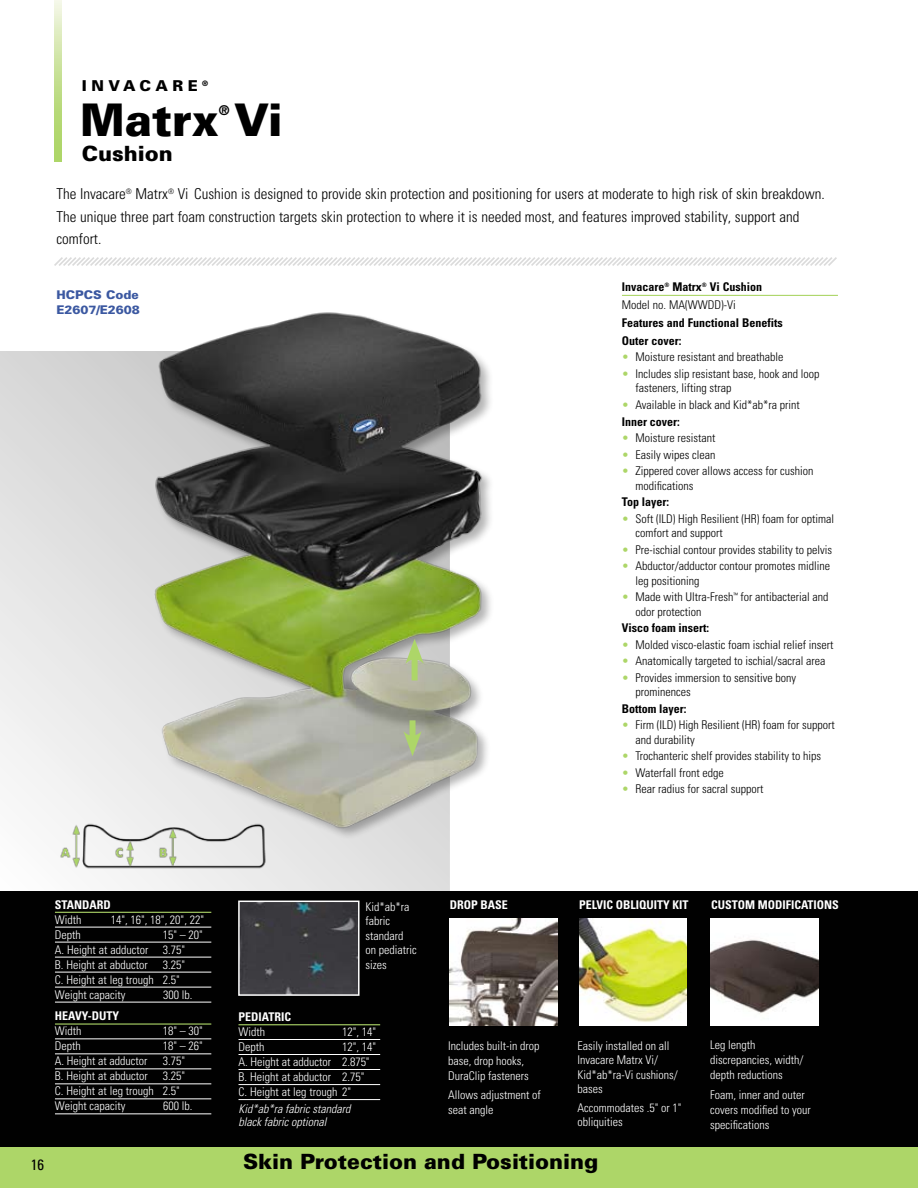
<style>
.page{position:relative;width:918px;height:1188px;background:#fff}
.page>*{position:absolute;margin:0;border:0;box-sizing:border-box;transform-origin:0 0}
.t1{font:900 45px "Univers";letter-spacing:-.005em;color:#000}
.t2{font:900 21px "Univers";color:#000}
.t3{font:300 condensed 15px/22.5px "Univers";color:#000}
.t4{font:900 15px "Univers";letter-spacing:.3em;color:#000}
.t5{font:condensed 15px "Univers";color:#000}
.t6{font:900 13.5px "Univers";color:#000}
.t7{font:300 condensed 12px/14.4px "Univers";color:#000}
.t8{font:300 condensed 12px/15px "Univers";color:#fff}
.t9{font:700 condensed 12px/18.3px "Univers";color:#000}
.t10{font:700 condensed 12px "Univers";color:#fff}
.t11{font:italic 300 condensed 12px/13.5px "Univers";color:#fff}
.t12{font:900 12px/15px "Univers";color:#3b58a1}
.s1{font-weight:300}
.s2{color:#add668}
.s3{font-weight:700}
</style>
<div class="page">
<div style="left:0;top:891px;width:918px;height:297px;background:#010101"></div>
<svg style="left:0;top:351px;width:450px;height:540px"></svg>
<svg style="left:54px;top:257px;width:783px;height:9px"></svg>
<svg style="left:55px;top:0;width:7px;height:161px"></svg>
<hr style="left:622px;top:295px;width:216px;height:1px;background:#add668">
<img style="left:149px;top:312px;width:342px;height:526px">
<hr style="left:55px;top:912px;width:156px;height:1px;background:#add668">
<hr style="left:55px;top:927px;width:156px;height:1px;background:#fff">
<hr style="left:55px;top:942px;width:156px;height:1px;background:#fff">
<hr style="left:55px;top:957px;width:156px;height:1px;background:#fff">
<hr style="left:55px;top:972px;width:156px;height:1px;background:#fff">
<hr style="left:55px;top:987px;width:156px;height:1px;background:#fff">
<hr style="left:55px;top:1002px;width:156px;height:1px;background:#fff">
<hr style="left:55px;top:1023px;width:156px;height:2px;background:#add668">
<hr style="left:55px;top:1038px;width:156px;height:1px;background:#fff">
<hr style="left:55px;top:1053px;width:156px;height:1px;background:#fff">
<hr style="left:55px;top:1068px;width:156px;height:1px;background:#fff">
<hr style="left:55px;top:1083px;width:156px;height:1px;background:#fff">
<hr style="left:55px;top:1098px;width:156px;height:1px;background:#fff">
<hr style="left:55px;top:1113px;width:156px;height:1px;background:#fff">
<img style="left:241px;top:904px;width:116px;height:89px">
<div style="left:238px;top:901px;width:122px;height:95px;border:2px solid #fff"></div>
<hr style="left:239px;top:1024px;width:141px;height:1px;background:#add668">
<hr style="left:239px;top:1039px;width:141px;height:1px;background:#fff">
<hr style="left:239px;top:1054px;width:141px;height:1px;background:#fff">
<hr style="left:239px;top:1069px;width:141px;height:1px;background:#fff">
<hr style="left:239px;top:1084px;width:141px;height:1px;background:#fff">
<hr style="left:239px;top:1099px;width:141px;height:1px;background:#fff">
<img style="left:450px;top:918px;width:108px;height:108px">
<img style="left:579px;top:918px;width:108px;height:108px">
<img style="left:711px;top:918px;width:107px;height:108px">
<div style="left:410px;top:720px;width:6px;height:21px;background:#add668"></div>
<svg style="left:403px;top:731px;width:19px;height:25px"></svg>
<div style="left:412px;top:654px;width:6px;height:26px;background:#add668"></div>
<svg style="left:405px;top:639px;width:19px;height:25px"></svg>
<img style="left:53px;top:816px;width:219px;height:58px">
<div style="left:0;top:1148px;width:918px;height:40px;background:#add668"></div>
<p class="t4" style="left:82px;top:76px;width:128px">INVACARE <sup>®</sup></p>
<h1 class="t1" style="left:80px;top:92px;width:204px">Matrx Vi</h1>
<p class="t6" style="left:219px;top:102px;width:12px">®</p>
<h2 class="t2" style="left:82px;top:141px;width:93px">Cushion</h2>
<p class="t3" style="left:56px;top:183px;width:770px">The Invacare<sup>®</sup> Matrx<sup>®</sup> Vi Cushion is designed to provide skin protection and positioning for users at moderate to high risk of skin breakdown.<br>The unique three part foam construction targets skin protection to where it is needed most, and features improved stability, support and comfort.</p>
<p class="t9" style="left:622px;top:277px;width:142px">Invacare<sup>®</sup> Matrx<sup>®</sup> Vi Cushion<br><span class="s1">Model no. MA(WWDD)-Vi</span></p>
<p class="t9" style="left:622px;top:314px;width:162px;line-height:17.7px">Features and Functional Benefits<br>Outer cover:</p>
<p class="t7" style="left:622px;top:350px;width:163px"><span class="s2">•</span> Moisture resistant and breathable</p>
<p class="t7" style="left:635px;top:367px;width:185px;text-indent:-14px"><span class="s2">•</span> Includes slip resistant base, hook and loop fasteners, lifting strap</p>
<p class="t7" style="left:622px;top:397px;width:179px;line-height:16.5px"><span class="s2">•</span> Available in black and Kid*ab*ra print<br><span class="s3">Inner cover:</span></p>
<p class="t7" style="left:622px;top:431px;width:95px"><span class="s2">•</span> Moisture resistant</p>
<p class="t7" style="left:622px;top:447px;width:95px"><span class="s2">•</span> Easily wipes clean</p>
<p class="t7" style="left:635px;top:464px;width:179px;text-indent:-14px"><span class="s2">•</span> Zippered cover allows access for cushion modifications</p>
<p class="t9" style="left:622px;top:493px;width:49px">Top layer:</p>
<p class="t7" style="left:635px;top:511px;width:200px;text-indent:-14px"><span class="s2">•</span> Soft (ILD) High Resilient (HR) foam for optimal comfort and support</p>
<p class="t7" style="left:622px;top:542px;width:212px"><span class="s2">•</span> Pre-ischial contour provides stability to pelvis</p>
<p class="t7" style="left:635px;top:559px;width:196px;text-indent:-14px"><span class="s2">•</span> Abductor/adductor contour promotes midline leg positioning</p>
<p class="t7" style="left:635px;top:590px;width:194px;text-indent:-13px"><span class="s2">•</span> Made with Ultra-Fresh<sup>™</sup> for antibacterial and odor protection</p>
<p class="t9" style="left:622px;top:619px;width:89px">Visco foam insert:</p>
<p class="t7" style="left:622px;top:637px;width:213px"><span class="s2">•</span> Molded visco-elastic foam ischial relief insert</p>
<p class="t7" style="left:622px;top:654px;width:205px"><span class="s2">•</span> Anatomically targeted to ischial/sacral area</p>
<p class="t7" style="left:635px;top:670px;width:162px;text-indent:-14px"><span class="s2">•</span> Provides immersion to sensitive bony prominences</p>
<p class="t9" style="left:622px;top:699px;width:66px">Bottom layer:</p>
<p class="t7" style="left:635px;top:718px;width:201px;text-indent:-14px"><span class="s2">•</span> Firm (ILD) High Resilient (HR) foam for support and durability</p>
<p class="t7" style="left:622px;top:749px;width:201px"><span class="s2">•</span> Trochanteric shelf provides stability to hips</p>
<p class="t7" style="left:622px;top:765px;width:103px"><span class="s2">•</span> Waterfall front edge</p>
<p class="t7" style="left:622px;top:782px;width:143px"><span class="s2">•</span> Rear radius for sacral support</p>
<p class="t12" style="left:56px;top:287px;width:85px">HCPCS Code<br>E2607/E2608</p>
<p class="t10" style="left:55px;top:897px;width:57px">Standard</p>
<p class="t8" style="left:55px;top:912px;width:28px">Width</p>
<p class="t8" style="left:111px;top:912px;width:95px">14", 16", 18", 20", 22"</p>
<p class="t8" style="left:55px;top:927px;width:27px">Depth</p>
<p class="t8" style="left:55px;top:927px;width:150px;text-indent:108px">15" – 20"<br>A. Height at adductor 3.75"<br>B. Height at abductor</p>
<p class="t8" style="left:55px;top:957px;width:132px;text-indent:108px">3.25"<br>C. Height at leg trough 2.5"<br>Weight capacity</p>
<p class="t8" style="left:163px;top:987px;width:31px">300 lb.</p>
<p class="t10" style="left:55px;top:1009px;width:66px">Heavy-duty</p>
<p class="t8" style="left:55px;top:1024px;width:28px">Width</p>
<p class="t8" style="left:163px;top:1024px;width:42px">18" – 30"</p>
<p class="t8" style="left:55px;top:1039px;width:27px">Depth</p>
<p class="t8" style="left:163px;top:1039px;width:42px">18" – 26"</p>
<p class="t8" style="left:55px;top:1054px;width:94px">A. Height at adductor</p>
<p class="t8" style="left:163px;top:1054px;width:24px">3.75"</p>
<p class="t8" style="left:55px;top:1069px;width:94px">B. Height at abductor</p>
<p class="t8" style="left:55px;top:1069px;width:132px;text-indent:108px">3.25"<br>C. Height at leg trough 2.5"<br>Weight capacity</p>
<p class="t8" style="left:163px;top:1099px;width:31px">600 lb.</p>
<p class="t10" style="left:450px;top:897px;width:60px">DROP BASE</p>
<p class="t10" style="left:579px;top:897px;width:108px">PELVIC OBLIQUITY KIT</p>
<p class="t8" style="left:365px;top:899px;width:45px">Kid*ab*ra</p>
<p class="t10" style="left:711px;top:897px;width:129px">CUSTOM MODIFICATIONS</p>
<p class="t8" style="left:365px;top:914px;width:53px;line-height:14.4px">fabric standard on pediatric sizes</p>
<p class="t10" style="left:239px;top:1009px;width:49px">Pediatric</p>
<p class="t8" style="left:239px;top:1024px;width:28px">Width</p>
<p class="t8" style="left:342px;top:1024px;width:36px">12", 14"</p>
<p class="t8" style="left:239px;top:1039px;width:27px">Depth</p>
<p class="t8" style="left:239px;top:1039px;width:139px;text-indent:104px">12", 14"<br>A. Height at adductor 2.875"<br>B. Height at abductor 2.75"<br>C. Height at leg trough 2"</p>
<p class="t11" style="left:239px;top:1102px;width:113px">Kid*ab*ra fabric standard black fabric optional</p>
<p class="t8" style="left:448px;top:1038px;width:93px">Includes built-in drop base, drop hooks,<br>DuraClip fasteners</p>
<p class="t8" style="left:448px;top:1088px;width:94px">Allows adjustment of seat angle</p>
<p class="t8" style="left:578px;top:1038px;width:102px;line-height:14.4px">Easily installed on all<br>Invacare Matrx Vi/<br>Kid*ab*ra-Vi cushions/ bases</p>
<p class="t8" style="left:578px;top:1100px;width:106px;line-height:14.4px">Accommodates .5" or 1" obliquities</p>
<p class="t8" style="left:710px;top:1037px;width:95px">Leg length discrepancies, width/ depth reductions</p>
<p class="t8" style="left:710px;top:1087px;width:102px">Foam, inner and outer covers modified to your specifications</p>
<p class="t5" style="left:23px;top:1147px;width:15px">14</p>
<p class="t5" style="left:31px;top:1155px;width:15px">16</p>
<h2 class="t2" style="left:243px;top:1149px;width:357px">Skin Protection and Positioning</h2>
</div>
